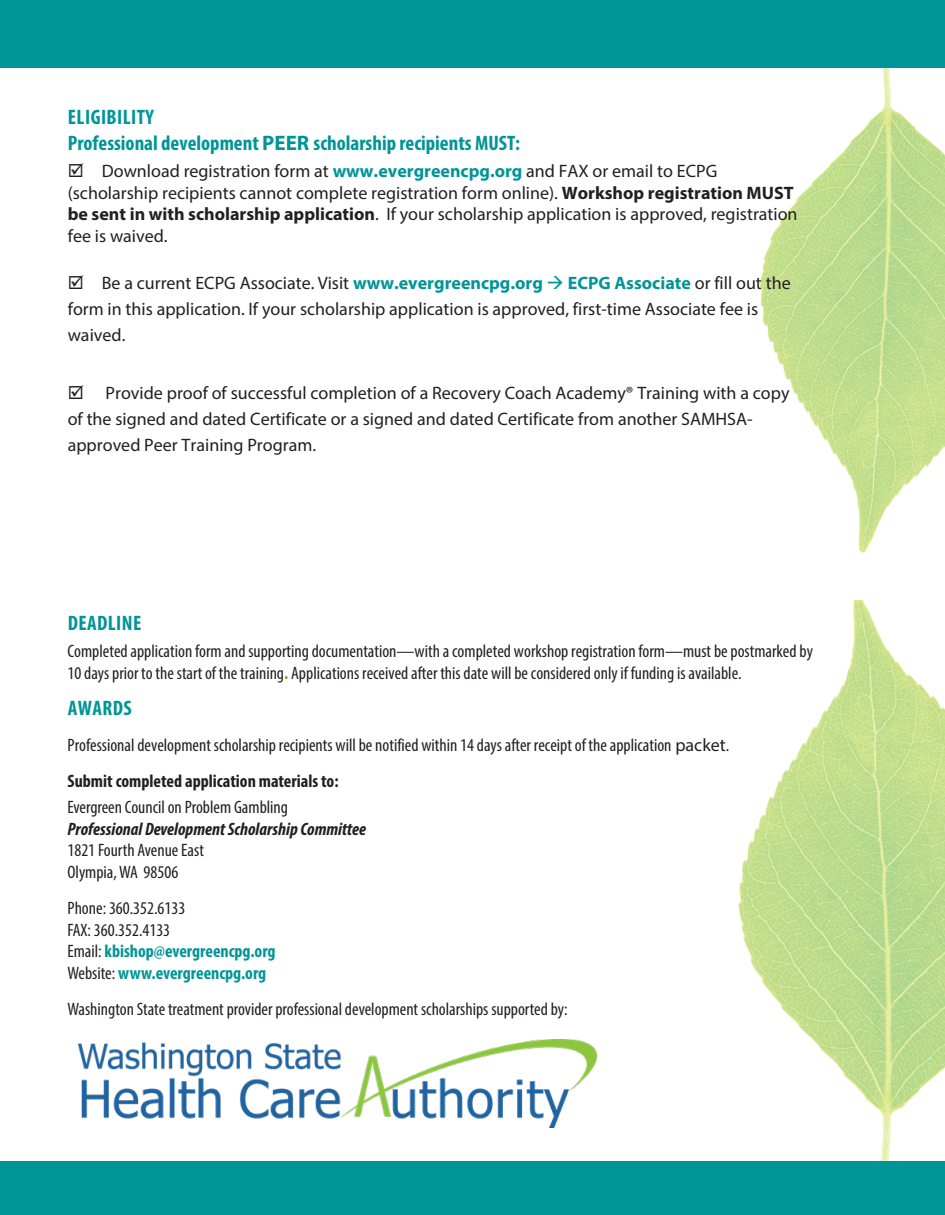
<style>
.page{position:relative;width:945px;height:1215px;background:#fff}
.page>*{position:absolute;margin:0;border:0;box-sizing:border-box;transform-origin:0 0}
.Heading{font:700 condensed 21px/26.1px "Myriad Pro";color:#009598}
.Regular_Text{font:700 condensed 21px "Myriad Pro";letter-spacing:.02em;color:#009598}
.Regular_Text-2{font:18px/25.8px "Myriad Pro";color:#231f20}
.Regular_Text-3{font:condensed 18px/22.4px "Myriad Pro";color:#231f20}
.Regular_Text-4{font:700 condensed 18px "Myriad Pro";color:#009598}
.Regular_Text-5{font:italic 700 condensed 18px "Myriad Pro";color:#231f20}
.s1{font-stretch:normal}
.s2{font-weight:700;color:#009598}
.s3{font-weight:700}
.s4{color:#009598}
.s5{font-weight:700;color:#78a22d}
.s6{font-weight:400;color:#231f20}
</style>
<div class="page">
<img style="left:760px;top:68px;width:185px;height:485px">
<img style="left:738px;top:601px;width:207px;height:560px">
<img style="left:78px;top:1039px;width:519px;height:89px">
<div style="left:0;top:1161px;width:945px;height:54px;background:#009598"></div>
<div style="left:0;top:0;width:945px;height:68px;background:#009598"></div>
<p class="Heading" style="left:68px;top:104px;width:454px">ELIGIBILITY<br>Professional development <span class="s1">PEER</span> scholarship recipients MUST:</p>
<p class="Regular_Text-2" style="left:68px;top:160px;width:731px;line-height:21.6px">☑ Download registration form at <span class="s2">www.evergreencpg.org</span> and FAX or email to ECPG (scholarship recipients cannot complete registration form online). <span class="s3">Workshop registration MUST be sent in with scholarship application</span>. If your scholarship application is approved, registration fee is waived.</p>
<p class="Regular_Text-2" style="left:68px;top:270px;width:724px">☑ Be a current ECPG Associate. Visit <span class="s2">www.evergreencpg.org</span> <span class="s4">→</span> <span class="s2">ECPG Associate</span> or fill out the form in this application. If your scholarship application is approved, first-time Associate fee is waived.</p>
<p class="Regular_Text-2" style="left:68px;top:380px;width:723px">☑ Provide proof of successful completion of a Recovery Coach Academy® Training with a copy of the signed and dated Certificate or a signed and dated Certificate from another SAMHSA&shy;approved Peer Training Program.</p>
<p class="Regular_Text" style="left:68px;top:609px;width:75px">DEADLINE</p>
<p class="Regular_Text-3" style="left:67px;top:639px;width:747px">Completed application form and supporting documentation—with a completed workshop registration form—must be postmarked by<br>10 days prior to the start of the training<span class="s5">.</span> Applications received after this date will be considered only if funding is available.</p>
<p class="Regular_Text" style="left:68px;top:695px;width:66px">AWARDS</p>
<p class="Regular_Text-3" style="left:67px;top:727px;width:663px;line-height:36px">Professional development scholarship recipients will be notified within 14 days after receipt of the application <span class="s1">packet</span>.<br><span class="s3">Submit completed application materials to:</span></p>
<p class="Regular_Text-3" style="left:68px;top:796px;width:222px">Evergreen Council on Problem Gambling</p>
<p class="Regular_Text-5" style="left:68px;top:818px;width:300px">Professional Development Scholarship Committee</p>
<p class="Regular_Text-3" style="left:68px;top:839px;width:138px">1821 Fourth Avenue East</p>
<p class="Regular_Text-3" style="left:68px;top:861px;width:112px">Olympia, WA 98506</p>
<p class="Regular_Text-3" style="left:68px;top:897px;width:119px">Phone: 360.352.6133</p>
<p class="Regular_Text-3" style="left:68px;top:918px;width:104px">FAX: 360.352.4133</p>
<p class="Regular_Text-4" style="left:68px;top:940px;width:210px"><span class="s6">Email:</span> kbishop@evergreencpg.org</p>
<p class="Regular_Text-4" style="left:68px;top:962px;width:200px"><span class="s6">Website:</span> www.evergreencpg.org</p>
<p class="Regular_Text-3" style="left:68px;top:997px;width:502px">Washington State treatment provider professional development scholarships supported by:</p>
</div>
